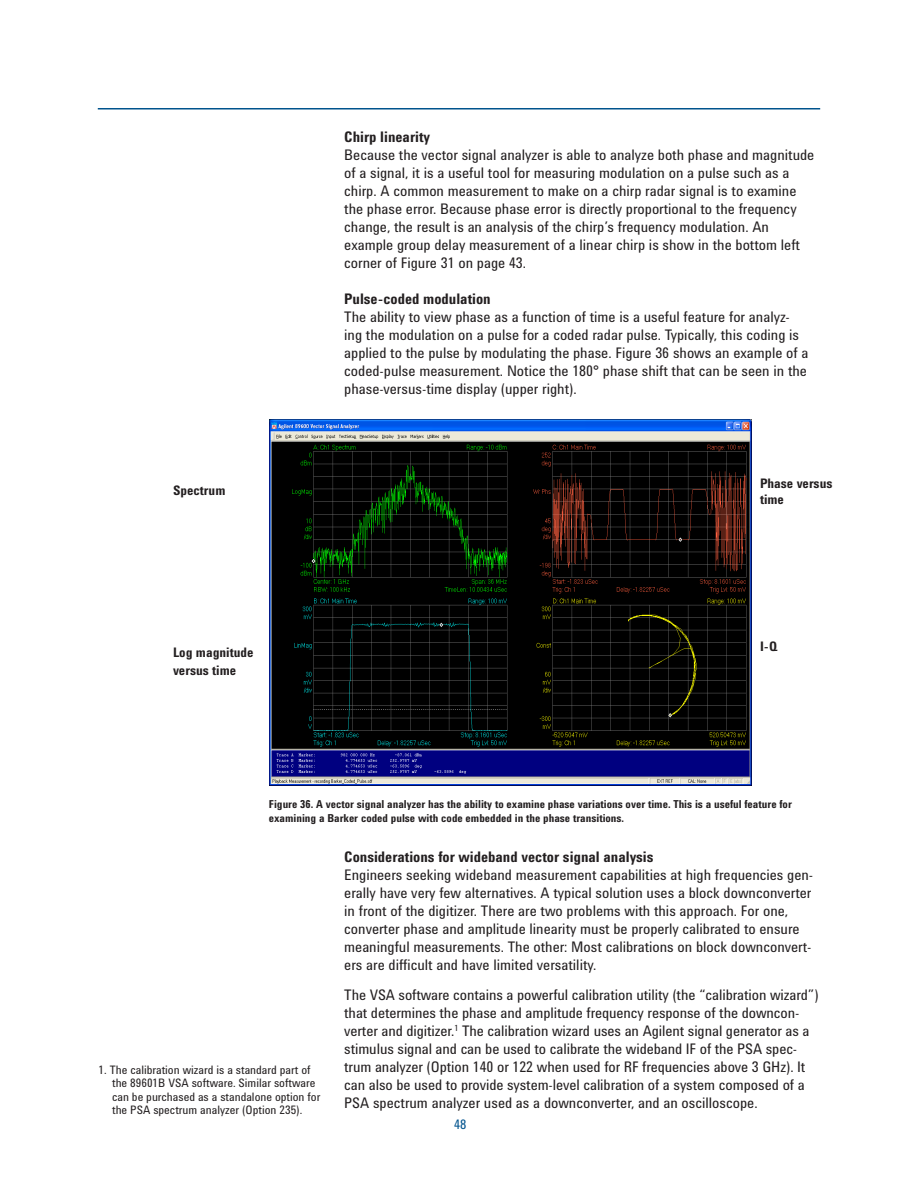
<style>
.page{position:relative;width:918px;height:1188px;background:#fff}
.page>*{position:absolute;margin:0;border:0;box-sizing:border-box;transform-origin:0 0}
.Body_Text{font:15px/18px "Agilent Condensed CFF";color:#231f20}
.Header_4{font:700 15px "Agilent Condensed CFF";color:#231f20}
.Body_Text-2{font:700 13.5px/18px "Agilent Condensed CFF";color:#231f20}
.t1{font:13.5px "Agilent Condensed CFF";color:#00538d}
.Header_2{font:12px/13.5px "Agilent Condensed CFF";color:#231f20}
.Figure_Caption{font:700 11.25px "Agilent Condensed CFF";color:#231f20}
</style>
<div class="page">
<hr style="left:98px;top:108px;width:722px;height:2px;background:#00538d">
<img style="left:270px;top:420px;width:482px;height:365px">
<p class="Body_Text-2" style="left:173px;top:481px;width:54px">Spectrum</p>
<p class="Header_4" style="left:344px;top:125px;width:87px">Chirp linearity</p>
<p class="Body_Text" style="left:344px;top:145px;width:472px">Because the vector signal analyzer is able to analyze both phase and magnitude of a signal, it is a useful tool for measuring modulation on a pulse such as a chirp. A common measurement to make on a chirp radar signal is to examine the phase error. Because phase error is directly proportional to the frequency change, the result is an analysis of the chirp’s frequency modulation. An example group delay measurement of a linear chirp is show in the bottom left corner of Figure 31 on page 43.</p>
<p class="Header_4" style="left:344px;top:287px;width:148px">Pulse-coded modulation</p>
<p class="Body_Text" style="left:344px;top:307px;width:466px">The ability to view phase as a function of time is a useful feature for analyz&shy;ing the modulation on a pulse for a coded radar pulse. Typically, this coding is applied to the pulse by modulating the phase. Figure 36 shows an example of a coded-pulse measurement. Notice the 180° phase shift that can be seen in the phase-versus-time display (upper right).</p>
<p class="Body_Text-2" style="left:760px;top:475px;width:74px;line-height:16.2px">Phase versus time</p>
<p class="Body_Text-2" style="left:173px;top:643px;width:82px">Log magnitude versus time</p>
<p class="Body_Text-2" style="left:760px;top:637px;width:19px">I-Q</p>
<p class="Figure_Caption" style="left:269px;top:796px;width:525px">Figure 36. A vector signal analyzer has the ability to examine phase variations over time. This is a useful feature for</p>
<p class="Figure_Caption" style="left:269px;top:810px;width:357px">examining a Barker coded pulse with code embedded in the phase transitions.</p>
<p class="Header_2" style="left:99px;top:1062px;width:213px">1. The calibration wizard is a standard part of</p>
<p class="Header_2" style="left:112px;top:1076px;width:210px">the 89601B VSA software. Similar software can be purchased as a standalone option for the PSA spectrum analyzer (Option 235).</p>
<p class="Header_4" style="left:344px;top:845px;width:311px">Considerations for wideband vector signal analysis</p>
<p class="Body_Text" style="left:344px;top:865px;width:471px">Engineers seeking wideband measurement capabilities at high frequencies gen&shy;erally have very few alternatives. A typical solution uses a block downconverter in front of the digitizer. There are two problems with this approach. For one, converter phase and amplitude linearity must be properly calibrated to ensure meaningful measurements. The other: Most calibrations on block downconvert&shy;ers are difficult and have limited versatility.</p>
<p class="Body_Text" style="left:344px;top:985px;width:476px">The VSA software contains a powerful calibration utility (the “calibration wizard”) that determines the phase and amplitude frequency response of the downcon&shy;verter and digitizer.<sup>1</sup> The calibration wizard uses an Agilent signal generator as a stimulus signal and can be used to calibrate the wideband IF of the PSA spec&shy;trum analyzer (Option 140 or 122 when used for RF frequencies above 3 GHz). It can also be used to provide system-level calibration of a system composed of a PSA spectrum analyzer used as a downconverter, and an oscilloscope.</p>
<p class="t1" style="left:454px;top:1114px;width:14px">48</p>
</div>
